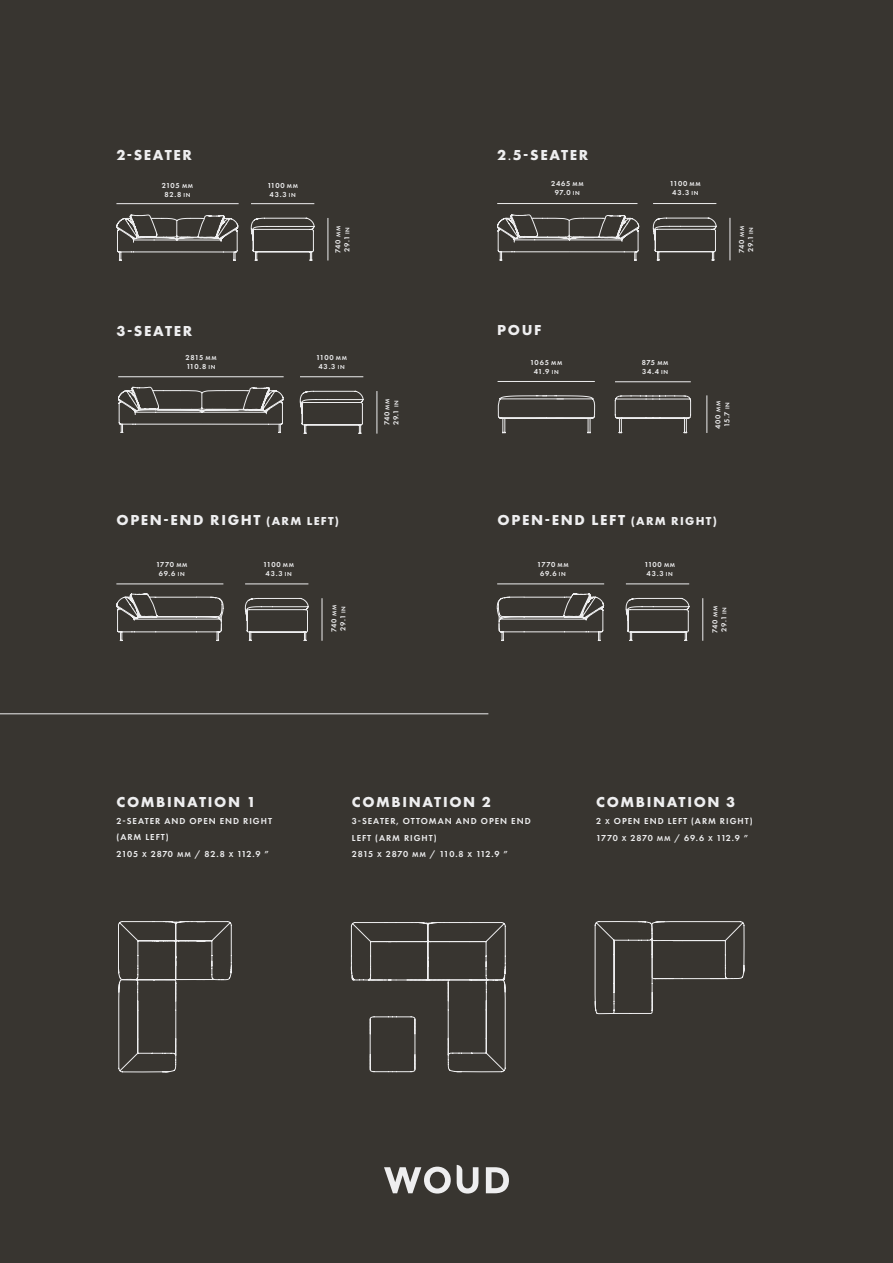
<style>
.page{position:relative;width:893px;height:1263px;background:#383530}
.page>*{position:absolute;margin:0;border:0;box-sizing:border-box;transform-origin:0 0}
.t1{font:700 15px "Futura PT";letter-spacing:.11em;color:#eeeeef}
.t2{font:600 9px "Futura PT";letter-spacing:.11em;color:#eeeeef}
.t3{font:600 9px "Futura PT";letter-spacing:.055em;color:#eeeeef}
.t4{font:600 9px "Futura PT";letter-spacing:.025em;color:#eeeeef}
.t5{font:600 7.5px "Futura PT";letter-spacing:.075em;color:#eeeeef}
.s1{font-weight:500}
.s2{font-size:6px}
.s3{font-size:12px}
.s4{font-size:7.5px}
</style>
<div class="page">
<svg style="left:486px;top:1167px;width:23px;height:26px"></svg>
<svg style="left:384px;top:1166px;width:67px;height:27px"></svg>
<svg style="left:457px;top:1165px;width:21px;height:28px"></svg>
<svg style="left:251px;top:218px;width:64px;height:43px"></svg>
<hr style="left:328px;top:218px;width:1px;height:42px;background:#eeeeef">
<hr style="left:116px;top:203px;width:123px;height:1px;background:#eeeeef">
<hr style="left:251px;top:203px;width:63px;height:1px;background:#eeeeef">
<svg style="left:653px;top:218px;width:64px;height:43px"></svg>
<hr style="left:730px;top:218px;width:1px;height:42px;background:#eeeeef">
<hr style="left:497px;top:203px;width:140px;height:1px;background:#eeeeef">
<hr style="left:653px;top:203px;width:63px;height:1px;background:#eeeeef">
<svg style="left:300px;top:391px;width:64px;height:43px"></svg>
<hr style="left:377px;top:391px;width:1px;height:43px;background:#eeeeef">
<hr style="left:300px;top:376px;width:63px;height:1px;background:#eeeeef">
<hr style="left:118px;top:376px;width:166px;height:1px;background:#eeeeef">
<svg style="left:498px;top:395px;width:97px;height:38px"></svg>
<svg style="left:615px;top:395px;width:76px;height:38px"></svg>
<hr style="left:707px;top:395px;width:1px;height:38px;background:#eeeeef">
<hr style="left:615px;top:381px;width:76px;height:1px;background:#eeeeef">
<hr style="left:498px;top:381px;width:97px;height:1px;background:#eeeeef">
<svg style="left:245px;top:598px;width:64px;height:43px"></svg>
<hr style="left:322px;top:598px;width:1px;height:43px;background:#eeeeef">
<hr style="left:245px;top:584px;width:63px;height:1px;background:#eeeeef">
<hr style="left:116px;top:584px;width:107px;height:1px;background:#eeeeef">
<svg style="left:626px;top:598px;width:63px;height:43px"></svg>
<hr style="left:702px;top:598px;width:1px;height:43px;background:#eeeeef">
<hr style="left:626px;top:584px;width:63px;height:1px;background:#eeeeef">
<hr style="left:497px;top:584px;width:107px;height:1px;background:#eeeeef">
<svg style="left:351px;top:922px;width:155px;height:150px"></svg>
<svg style="left:118px;top:921px;width:114px;height:152px"></svg>
<svg style="left:594px;top:921px;width:151px;height:94px"></svg>
<hr style="left:0;top:713px;width:488px;height:1px;background:#eeeeef">
<svg style="left:116px;top:593px;width:108px;height:48px"></svg>
<svg style="left:497px;top:593px;width:107px;height:48px"></svg>
<svg style="left:116px;top:214px;width:122px;height:47px"></svg>
<svg style="left:497px;top:214px;width:142px;height:47px"></svg>
<svg style="left:118px;top:387px;width:166px;height:46px"></svg>
<p class="t1" style="left:116px;top:145px;width:77px">2-SEATER</p>
<p class="t1" style="left:497px;top:145px;width:93px">2<span class="s1">.</span>5-SEATER</p>
<p class="t5" style="left:162px;top:181px;width:33px">2105 <span class="s2">MM</span></p>
<p class="t5" style="left:164px;top:190px;width:28px">82.8 <span class="s2">IN</span></p>
<p class="t5" style="left:267px;top:181px;width:32px">1100 <span class="s2">MM</span></p>
<p class="t5" style="left:270px;top:190px;width:28px">43.3 <span class="s2">IN</span></p>
<p class="t5" style="left:551px;top:179px;width:34px">2465 <span class="s2">MM</span></p>
<p class="t5" style="left:555px;top:188px;width:27px">97.0 <span class="s2">IN</span></p>
<p class="t5" style="left:670px;top:179px;width:32px">1100 <span class="s2">MM</span></p>
<p class="t5" style="left:672px;top:188px;width:28px">43.3 <span class="s2">IN</span></p>
<p class="t5" style="left:333px;top:253px;width:28px;rotate:-90deg">740 <span class="s2">MM</span></p>
<p class="t5" style="left:342px;top:252px;width:26px;rotate:-90deg">29.1 <span class="s2">IN</span></p>
<p class="t5" style="left:737px;top:253px;width:28px;rotate:-90deg">740 <span class="s2">MM</span></p>
<p class="t5" style="left:746px;top:252px;width:26px;rotate:-90deg">29.1 <span class="s2">IN</span></p>
<p class="t1" style="left:117px;top:321px;width:77px">3-SEATER</p>
<p class="t1" style="left:497px;top:320px;width:46px">POUF</p>
<p class="t5" style="left:185px;top:352px;width:33px">2815 <span class="s2">MM</span></p>
<p class="t5" style="left:186px;top:361px;width:31px">110.8 <span class="s2">IN</span></p>
<p class="t5" style="left:316px;top:352px;width:32px">1100 <span class="s2">MM</span></p>
<p class="t5" style="left:318px;top:361px;width:28px">43.3 <span class="s2">IN</span></p>
<p class="t5" style="left:530px;top:358px;width:34px">1065 <span class="s2">MM</span></p>
<p class="t5" style="left:534px;top:367px;width:26px">41.9 <span class="s2">IN</span></p>
<p class="t5" style="left:642px;top:358px;width:28px">875 <span class="s2">MM</span></p>
<p class="t5" style="left:642px;top:367px;width:27px">34.4 <span class="s2">IN</span></p>
<p class="t5" style="left:382px;top:425px;width:28px;rotate:-90deg">740 <span class="s2">MM</span></p>
<p class="t5" style="left:391px;top:425px;width:26px;rotate:-90deg">29.1 <span class="s2">IN</span></p>
<p class="t5" style="left:713px;top:429px;width:29px;rotate:-90deg">400 <span class="s2">MM</span></p>
<p class="t5" style="left:722px;top:427px;width:27px;rotate:-90deg">15.7 <span class="s2">IN</span></p>
<p class="t1" style="left:116px;top:510px;width:224px">OPEN-END RIGHT <span class="s3">(ARM LEFT)</span></p>
<p class="t1" style="left:498px;top:510px;width:221px">OPEN-END LEFT <span class="s3">(ARM RIGHT)</span></p>
<p class="t5" style="left:156px;top:560px;width:33px">1770 <span class="s2">MM</span></p>
<p class="t5" style="left:159px;top:569px;width:27px">69.6 <span class="s2">IN</span></p>
<p class="t5" style="left:263px;top:560px;width:32px">1100 <span class="s2">MM</span></p>
<p class="t5" style="left:265px;top:569px;width:28px">43.3 <span class="s2">IN</span></p>
<p class="t5" style="left:329px;top:632px;width:28px;rotate:-90deg">740 <span class="s2">MM</span></p>
<p class="t5" style="left:338px;top:631px;width:26px;rotate:-90deg">29.1 <span class="s2">IN</span></p>
<p class="t5" style="left:537px;top:560px;width:33px">1770 <span class="s2">MM</span></p>
<p class="t5" style="left:540px;top:569px;width:27px">69.6 <span class="s2">IN</span></p>
<p class="t5" style="left:644px;top:560px;width:32px">1100 <span class="s2">MM</span></p>
<p class="t5" style="left:647px;top:569px;width:28px">43.3 <span class="s2">IN</span></p>
<p class="t5" style="left:710px;top:633px;width:28px;rotate:-90deg">740 <span class="s2">MM</span></p>
<p class="t5" style="left:719px;top:632px;width:26px;rotate:-90deg">29.1 <span class="s2">IN</span></p>
<p class="t1" style="left:117px;top:793px;width:140px">COMBINATION 1</p>
<p class="t2" style="left:117px;top:815px;width:157px">2-SEATER AND OPEN END RIGHT</p>
<p class="t2" style="left:117px;top:832px;width:54px">(ARM LEFT)</p>
<p class="t3" style="left:117px;top:848px;width:154px">2105 <span class="s4">X</span> 2870 <span class="s4">MM</span> / 82.8 <span class="s4">X</span> 112.9 ”</p>
<p class="t1" style="left:352px;top:793px;width:140px">COMBINATION 2</p>
<p class="t2" style="left:352px;top:815px;width:180px">3-SEATER, OTTOMAN AND OPEN END</p>
<p class="t2" style="left:352px;top:832px;width:86px">LEFT (ARM RIGHT)</p>
<p class="t4" style="left:352px;top:848px;width:157px">2815 <span class="s4">X</span> 2870 <span class="s4">MM</span> / 110.8 <span class="s4">X</span> 112.9 ”</p>
<p class="t1" style="left:596px;top:793px;width:140px">COMBINATION 3</p>
<p class="t2" style="left:596px;top:815px;width:158px">2 <span class="s4">X</span> OPEN END LEFT (ARM RIGHT)</p>
<p class="t3" style="left:596px;top:832px;width:154px">1770 <span class="s4">X</span> 2870 <span class="s4">MM</span> / 69.6 <span class="s4">X</span> 112.9 ”</p>
</div>
